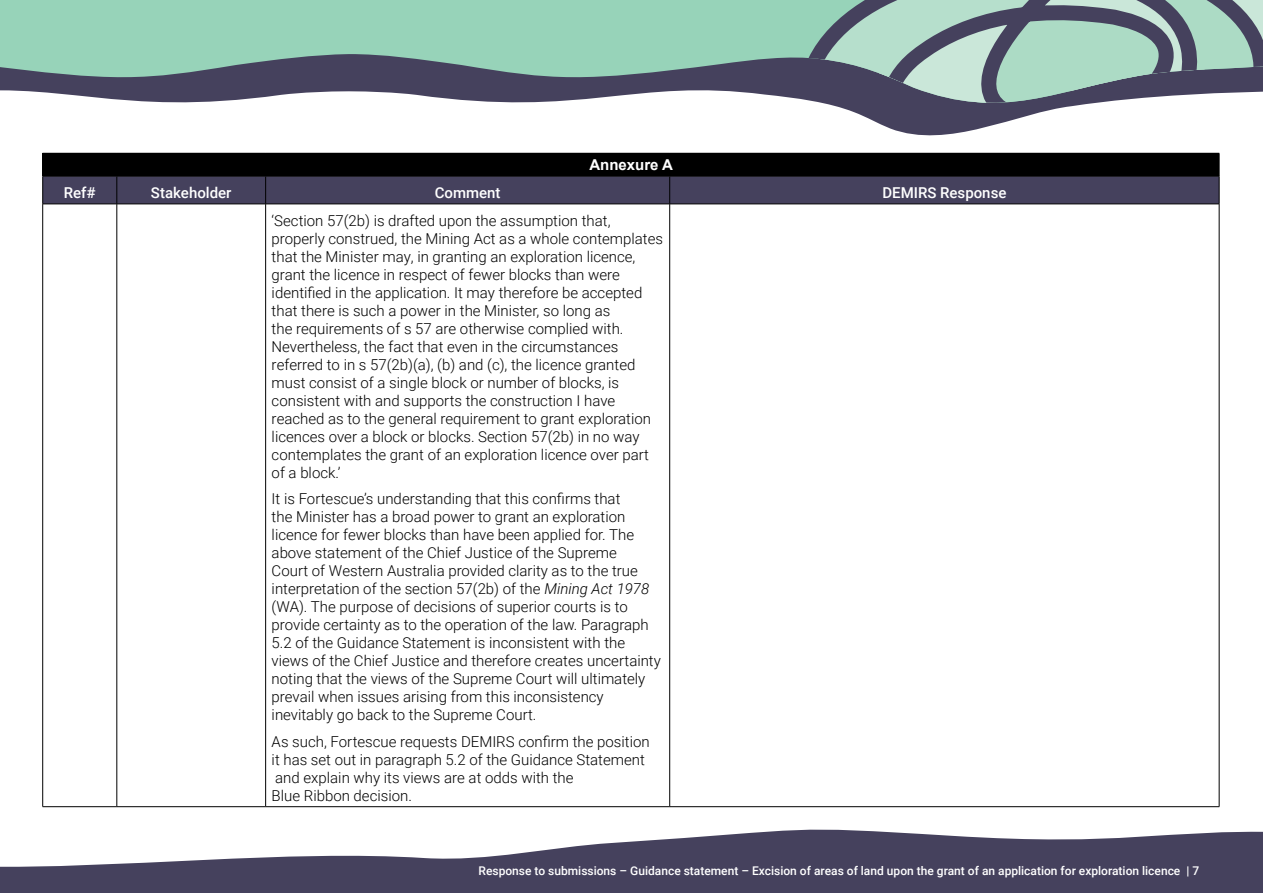
<style>
.page{position:relative;width:1263px;height:893px;background:#fff}
.page>*{position:absolute;margin:0;border:0;box-sizing:border-box;transform-origin:0 0}
.Body_Text{font:300 15px/18px "Roboto";color:#000}
.Body_Text-2{font:500 15px "Roboto";color:#fff}
.Body_Text-3{font:700 15px "Arial";color:#fff}
.t1{font:500 12px "Roboto";color:#fff}
.s1{font-style:italic}
</style>
<div class="page">
<svg style="left:0;top:829px;width:1263px;height:64px;fill:#45415d"></svg>
<svg style="left:876px;top:122px;width:129px;height:14px;fill:#45415d"></svg>
<svg style="left:0;top:0;width:749px;height:103px;background:#87ada4"></svg>
<svg style="left:749px;top:0;width:514px;height:122px;background:#90a4a5"></svg>
<hr style="left:42px;top:204px;width:1px;height:602px;background:#000">
<hr style="left:117px;top:204px;width:1px;height:602px;background:#000">
<hr style="left:265px;top:204px;width:1px;height:602px;background:#000">
<hr style="left:669px;top:204px;width:1px;height:602px;background:#000">
<hr style="left:1219px;top:204px;width:1px;height:602px;background:#000">
<hr style="left:43px;top:806px;width:74px;height:1px;background:#000">
<hr style="left:117px;top:806px;width:149px;height:1px;background:#000">
<hr style="left:266px;top:806px;width:404px;height:1px;background:#000">
<hr style="left:670px;top:806px;width:549px;height:1px;background:#000">
<svg style="left:42px;top:153px;width:1178px;height:51px;background:#242230"></svg>
<hr style="left:43px;top:204px;width:74px;height:1px;background:#000">
<hr style="left:117px;top:204px;width:149px;height:1px;background:#000">
<hr style="left:266px;top:204px;width:404px;height:1px;background:#000">
<hr style="left:670px;top:204px;width:549px;height:1px;background:#000">
<p class="Body_Text-3" style="left:589px;top:154px;width:85px">Annexure A</p>
<p class="Body_Text-2" style="left:64px;top:182px;width:33px">Ref#</p>
<p class="Body_Text-2" style="left:151px;top:182px;width:82px">Stakeholder</p>
<p class="Body_Text-2" style="left:435px;top:182px;width:67px">Comment</p>
<p class="Body_Text-2" style="left:882px;top:182px;width:126px">DEMIRS Response</p>
<p class="Body_Text" style="left:272px;top:211px;width:393px">‘Section 57(2b) is drafted upon the assumption that, properly construed, the Mining Act as a whole contemplates that the Minister may, in granting an exploration licence, grant the licence in respect of fewer blocks than were identified in the application. It may therefore be accepted that there is such a power in the Minister, so long as<br>the requirements of s 57 are otherwise complied with.<br>Nevertheless, the fact that even in the circumstances referred to in s 57(2b)(a), (b) and (c), the licence granted must consist of a single block or number of blocks, is consistent with and supports the construction I have reached as to the general requirement to grant exploration licences over a block or blocks. Section 57(2b) in no way contemplates the grant of an exploration licence over part of a block.’</p>
<p class="Body_Text" style="left:272px;top:489px;width:391px">It is Fortescue’s understanding that this confirms that<br>the Minister has a broad power to grant an exploration licence for fewer blocks than have been applied for. The above statement of the Chief Justice of the Supreme<br>Court of Western Australia provided clarity as to the true interpretation of the section 57(2b) of the <span class="s1">Mining Act 1978 </span>(WA). The purpose of decisions of superior courts is to provide certainty as to the operation of the law. Paragraph 5.2 of the Guidance Statement is inconsistent with the views of the Chief Justice and therefore creates uncertainty noting that the views of the Supreme Court will ultimately prevail when issues arising from this inconsistency inevitably go back to the Supreme Court.</p>
<p class="Body_Text" style="left:272px;top:732px;width:380px">As such, Fortescue requests DEMIRS confirm the position it has set out in paragraph 5.2 of the Guidance Statement and explain why its views are at odds with the<br>Blue Ribbon decision.</p>
<p class="t1" style="left:479px;top:862px;width:722px">Response to submissions – Guidance statement – Excision of areas of land upon the grant of an application for exploration licence | 7</p>
</div>
